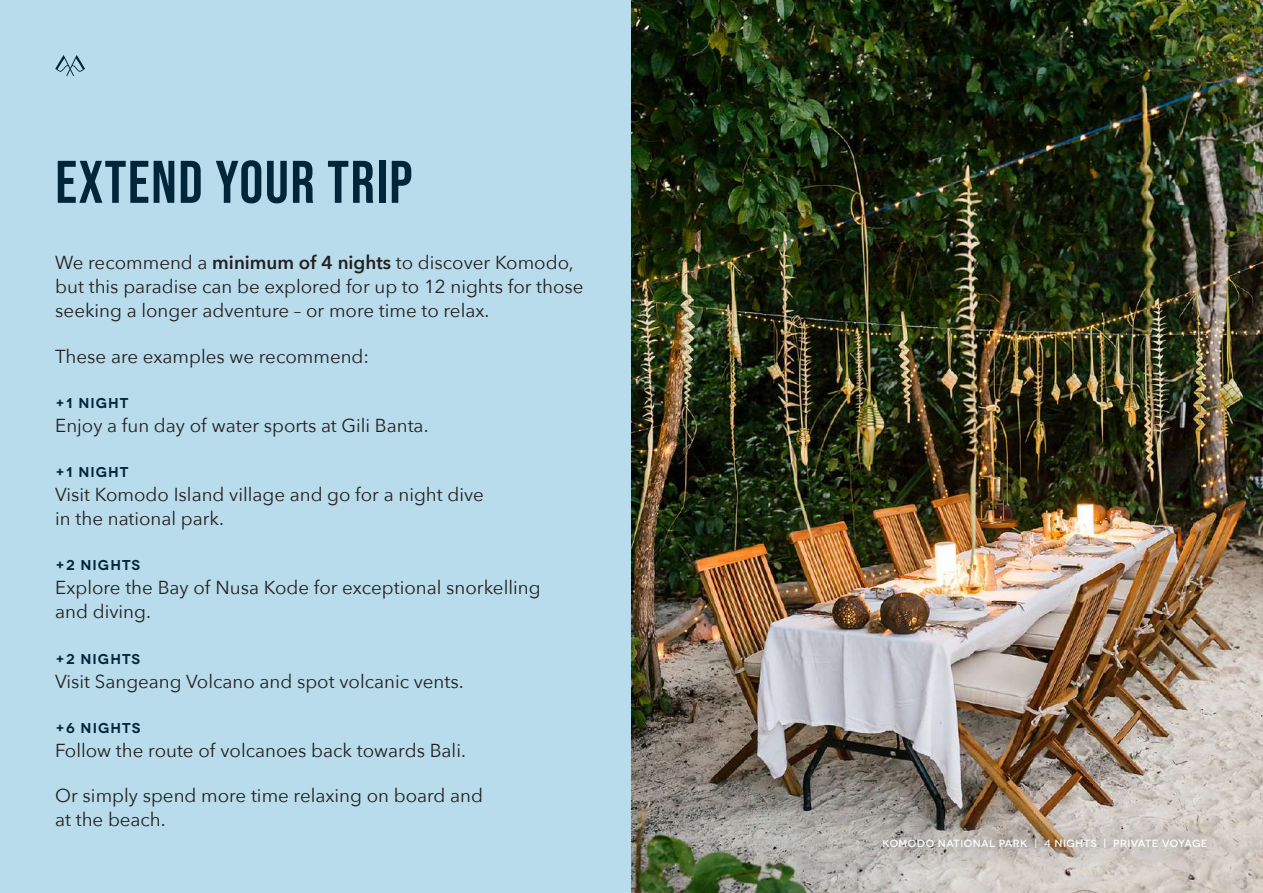
<style>
.page{position:relative;width:1263px;height:893px;background:#fff}
.page>*{position:absolute;margin:0;border:0;box-sizing:border-box;transform-origin:0 0}
.t1{font:60px "Bebas Neue";letter-spacing:.025em;color:#00263a}
.t2{font:18.75px/24px "Avenir Next";color:#231f20}
.t3{font:600 14.25px "Novecentowide";letter-spacing:.075em;color:#00263a}
.t4{font:500 10.5px "Novecentowide";letter-spacing:.04em;color:#fff}
.s1{font-weight:600}
</style>
<div class="page">
<div style="left:0;top:0;width:631px;height:893px;background:#b8dceb"></div>
<img style="left:631px;top:0;width:632px;height:893px">
<svg style="left:55px;top:55px;width:30px;height:21px"></svg>
<svg style="left:862px;top:816px;width:366px;height:53px;background:#bdb6af"></svg>
<h1 class="t1" style="left:55px;top:148px;width:359px">EXTEND YOUR TRIP</h1>
<p class="t2" style="left:55px;top:250px;width:530px">We recommend a <span class="s1">minimum of 4 nights</span> to discover Komodo, but this paradise can be explored for up to 12 nights for those seeking a longer adventure – or more time to relax.</p>
<p class="t2" style="left:55px;top:343px;width:315px">These are examples we recommend:</p>
<p class="t3" style="left:55px;top:394px;width:75px">+1 NIGHT</p>
<p class="t2" style="left:55px;top:413px;width:375px">Enjoy a fun day of water sports at Gili Banta.</p>
<p class="t3" style="left:55px;top:463px;width:75px">+1 NIGHT</p>
<p class="t2" style="left:55px;top:482px;width:430px">Visit Komodo Island village and go for a night dive in the national park.</p>
<p class="t3" style="left:55px;top:557px;width:87px">+2 NIGHTS</p>
<p class="t2" style="left:55px;top:575px;width:487px">Explore the Bay of Nusa Kode for exceptional snorkelling and diving.</p>
<p class="t3" style="left:55px;top:650px;width:87px">+2 NIGHTS</p>
<p class="t2" style="left:55px;top:668px;width:410px">Visit Sangeang Volcano and spot volcanic vents.</p>
<p class="t3" style="left:55px;top:719px;width:87px">+6 NIGHTS</p>
<p class="t2" style="left:55px;top:738px;width:412px">Follow the route of volcanoes back towards Bali.</p>
<p class="t2" style="left:55px;top:783px;width:429px">Or simply spend more time relaxing on board and at the beach.</p>
<p class="t4" style="left:882px;top:837px;width:327px">KOMODO NATIONAL PARK | 4 NIGHTS | PRIVATE VOYAGE</p>
</div>
